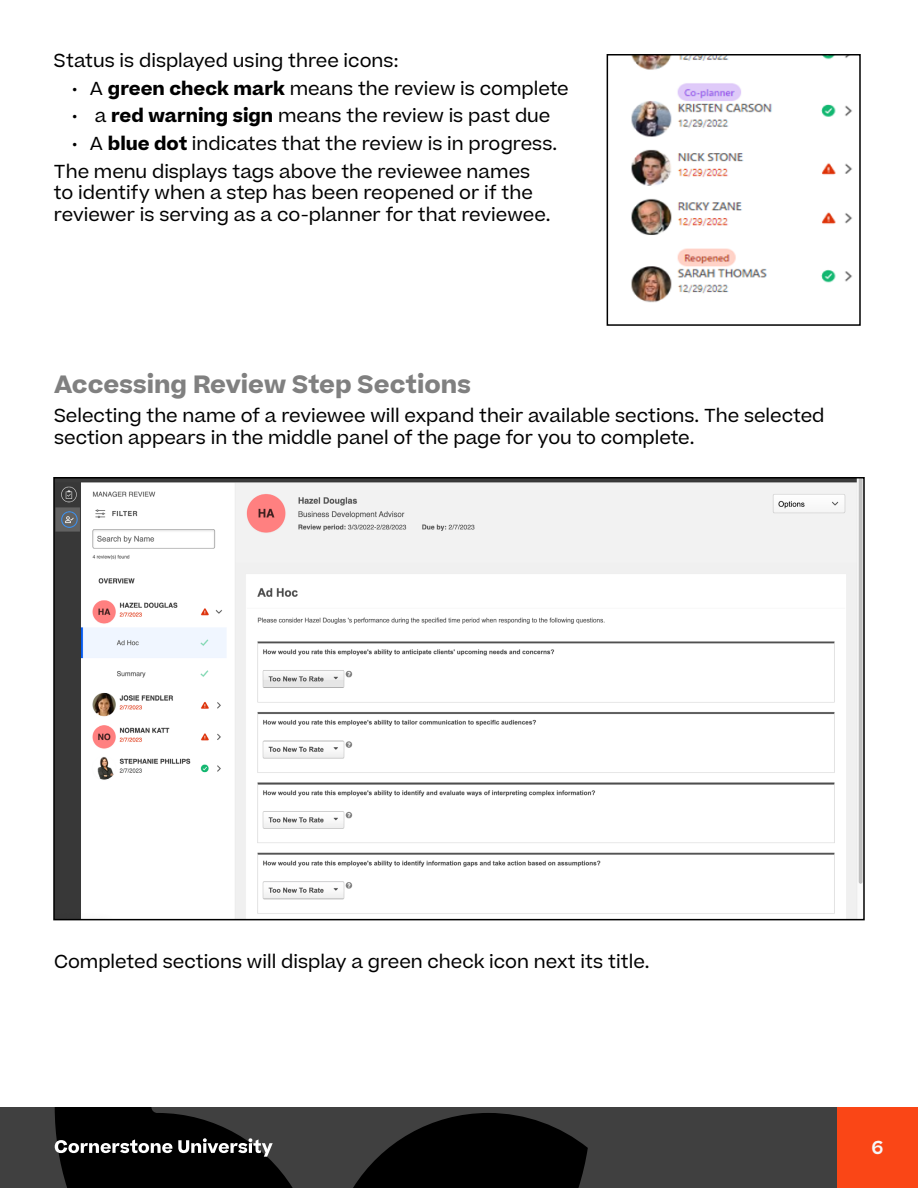
<style>
.page{position:relative;width:918px;height:1188px;background:#fff}
.page>*{position:absolute;margin:0;border:0;box-sizing:border-box;transform-origin:0 0}
.t1{font:700 24px "Beatrice";color:#808080}
.t2{font:18px/21.6px "Beatrice";color:#000}
.t3{font:600 18px "Beatrice";color:#f5f8fa}
.s1{font-weight:700}
</style>
<div class="page">
<div style="left:0;top:1107px;width:837px;height:81px;background:#404040"></div>
<div style="left:837px;top:1107px;width:81px;height:81px;background:#fa4616"></div>
<svg style="left:55px;top:1107px;width:533px;height:81px"></svg>
<img style="left:631px;top:57px;width:221px;height:246px">
<div style="left:607px;top:54px;width:254px;height:272px;border:2px solid #000"></div>
<img style="left:56px;top:480px;width:806px;height:437px">
<div style="left:53px;top:477px;width:812px;height:443px;border:2px solid #000"></div>
<p class="t2" style="left:54px;top:50px;width:346px">Status is displayed using three icons:</p>
<p class="t2" style="left:72px;top:77px;width:498px">• A <span class="s1">green check mark</span> means the review is complete</p>
<p class="t2" style="left:72px;top:105px;width:480px">• a <span class="s1">red warning sign</span> means the review is past due</p>
<p class="t2" style="left:54px;top:129px;width:505px;line-height:27.6px;text-indent:18px">• A <span class="s1">blue dot</span> indicates that the review is in progress.<br>The menu displays tags above the reviewee names</p>
<p class="t2" style="left:54px;top:182px;width:498px">to identify when a step has been reopened or if the reviewer is serving as a co-planner for that reviewee.</p>
<h1 class="t1" style="left:54px;top:367px;width:418px">Accessing Review Step Sections</h1>
<p class="t2" style="left:54px;top:405px;width:772px">Selecting the name of a reviewee will expand their available sections. The selected section appears in the middle panel of the page for you to complete.</p>
<p class="t2" style="left:54px;top:951px;width:597px">Completed sections will display a green check icon next its title.</p>
<p class="t3" style="left:872px;top:1136px;width:13px">6</p>
</div>
